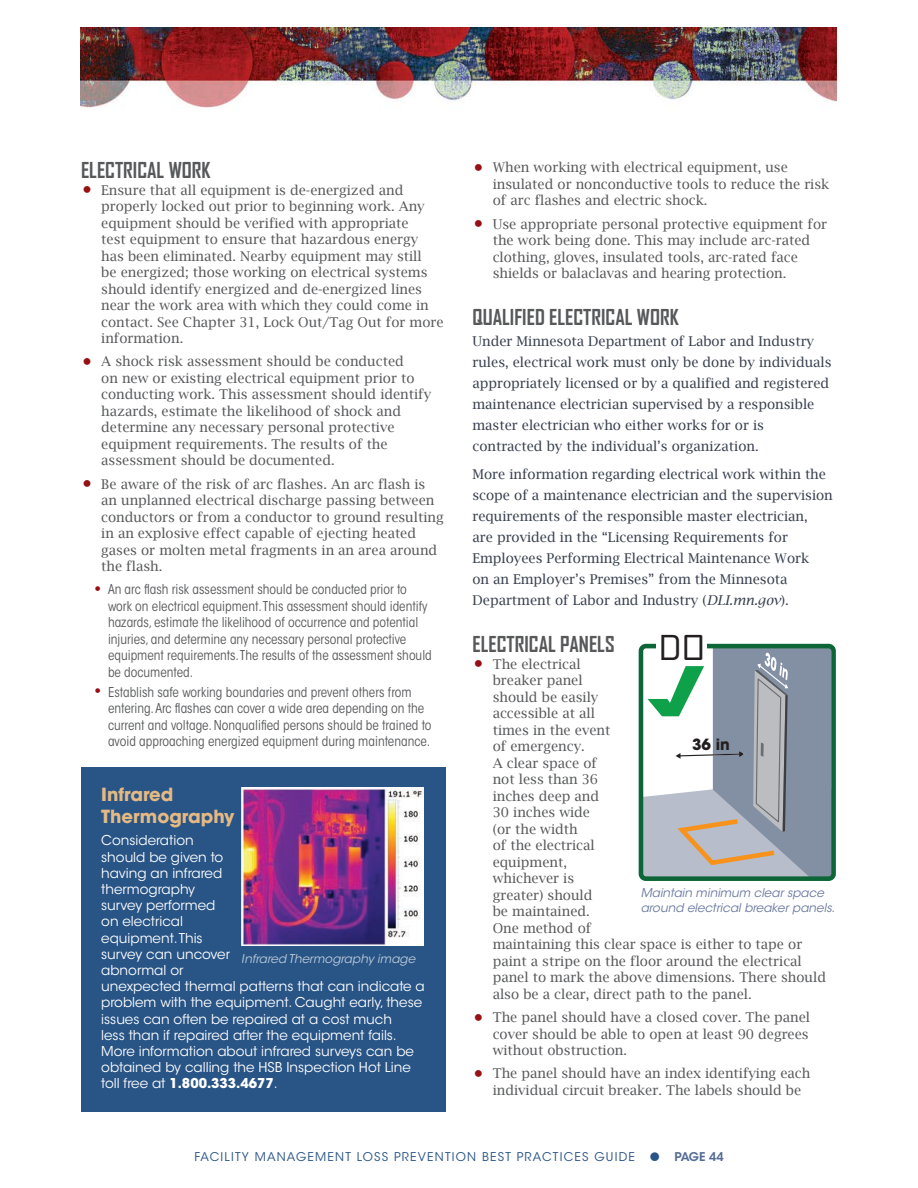
<style>
.page{position:relative;width:918px;height:1188px;background:#fff}
.page>*{position:absolute;margin:0;border:0;box-sizing:border-box;transform-origin:0 0}
.t1{font:900 expanded 65.7px "Agency FB";color:#0fa14a}
.t2{font:expanded 32.85px "Agency FB";color:#231f20}
.Section_Title{font:700 21px "Agency FB";color:#57585a}
.Sidebar_Title{font:700 18px/21.6px "ITC Avant Garde Std";color:#e4b983}
.t3{font:700 15.3px "ITC Avant Garde Std";color:#231f20}
.t4{font:13.5px/16.5px "Lucida Bright";color:#57585a}
.t5{font:13.5px/21px "Lucida Bright";color:#373f4d}
.t6{font:condensed 13.5px/16.5px "ITC Avant Garde Std";color:#57585a}
.List_sidebar_white{font:13.5px/16.2px "ITC Avant Garde Std";color:#fff}
.t7{font:italic 12px/15px "ITC Avant Garde Std";color:#69779f}
.t8{font:12px "ITC Avant Garde Std";letter-spacing:.1em;color:#285486}
.t9{font:italic 12px "ITC Avant Garde Std";color:#fff}
.t10{font:600 12px "ITC Avant Garde Std";letter-spacing:-.025em;color:#546b96}
.s1{font-weight:700}
.s2{font-style:italic}
</style>
<div class="page">
<img style="left:81px;top:27px;width:756px;height:81px">
<div style="left:81px;top:767px;width:365px;height:345px;background:#285486"></div>
<svg style="left:638px;top:643px;width:192px;height:233px"></svg>
<div style="left:639px;top:644px;width:197px;height:237px;border:5px solid #0c6638;border-radius:5px"></div>
<div style="left:657px;top:629px;width:50px;height:34px;background:#fff"></div>
<img style="left:242px;top:788px;width:181px;height:158px">
<p class="Section_Title" style="left:81px;top:157px;width:131px">ELECTRICAL WORK</p>
<p class="t4" style="left:101px;top:181px;width:344px">Ensure that all equipment is de-energized and properly locked out prior to beginning work. Any equipment should be verified with appropriate<br>test equipment to ensure that hazardous energy has been eliminated. Nearby equipment may still<br>be energized; those working on electrical systems should identify energized and de-energized lines near the work area with which they could come in contact. See Chapter 31, Lock Out/Tag Out for more information.</p>
<p class="t4" style="left:101px;top:353px;width:331px">A shock risk assessment should be conducted<br>on new or existing electrical equipment prior to conducting work. This assessment should identify hazards, estimate the likelihood of shock and determine any necessary personal protective equipment requirements. The results of the assessment should be documented.</p>
<p class="t4" style="left:101px;top:475px;width:344px">Be aware of the risk of arc flashes. An arc flash is an unplanned electrical discharge passing between conductors or from a conductor to ground resulting in an explosive effect capable of ejecting heated gases or molten metal fragments in an area around the flash.</p>
<p class="t6" style="left:108px;top:581px;width:325px">An arc flash risk assessment should be conducted prior to work on electrical equipment. This assessment should identify hazards, estimate the likelihood of occurrence and potential injuries, and determine any necessary personal protective equipment requirements. The results of the assessment should be documented.</p>
<p class="t6" style="left:108px;top:683px;width:325px">Establish safe working boundaries and prevent others from entering. Arc flashes can cover a wide area depending on the current and voltage. Nonqualified persons should be trained to avoid approaching energized equipment during maintenance.</p>
<p class="Sidebar_Title" style="left:101px;top:783px;width:135px">Infrared<br>Thermography</p>
<p class="List_sidebar_white" style="left:101px;top:833px;width:325px">Consideration<br>should be given to<br>having an infrared<br>thermography<br>survey performed<br>on electrical<br>equipment. This<br>survey can uncover<br>abnormal or<br>unexpected thermal patterns that can indicate a problem with the equipment. Caught early, these issues can often be repaired at a cost much<br>less than if repaired after the equipment fails.<br>More information about infrared surveys can be obtained by calling the HSB Inspection Hot Line toll free at <span class="s1">1.800.333.4677</span>.</p>
<p class="t9" style="left:242px;top:951px;width:175px">Infrared Thermography image</p>
<p class="t4" style="left:493px;top:159px;width:338px">When working with electrical equipment, use insulated or nonconductive tools to reduce the risk of arc flashes and electric shock.</p>
<p class="t4" style="left:493px;top:216px;width:336px">Use appropriate personal protective equipment for the work being done. This may include arc-rated clothing, gloves, insulated tools, arc-rated face shields or balaclavas and hearing protection.</p>
<p class="Section_Title" style="left:472px;top:304px;width:208px">QUALIFIED ELECTRICAL WORK</p>
<p class="t5" style="left:472px;top:331px;width:361px">Under Minnesota Department of Labor and Industry rules, electrical work must only be done by individuals appropriately licensed or by a qualified and registered maintenance electrician supervised by a responsible master electrician who either works for or is contracted by the individual’s organization.</p>
<p class="t5" style="left:472px;top:464px;width:362px">More information regarding electrical work within the scope of a maintenance electrician and the supervision requirements of the responsible master electrician,<br>are provided in the “Licensing Requirements for Employees Performing Electrical Maintenance Work<br>on an Employer’s Premises” from the Minnesota Department of Labor and Industry (<span class="s2">DLI.mn.gov</span>).</p>
<p class="Section_Title" style="left:472px;top:631px;width:144px">ELECTRICAL PANELS</p>
<p class="t4" style="left:493px;top:656px;width:335px">The electrical<br>breaker panel<br>should be easily<br>accessible at all<br>times in the event<br>of emergency.<br>A clear space of<br>not less than 36<br>inches deep and<br>30 inches wide<br>(or the width<br>of the electrical<br>equipment,<br>whichever is<br>greater) should<br>be maintained.<br>One method of<br>maintaining this clear space is either to tape or paint a stripe on the floor around the electrical panel to mark the above dimensions. There should also be a clear, direct path to the panel.</p>
<p class="t4" style="left:493px;top:1009px;width:319px;text-align:justify">The panel should have a closed cover. The panel cover should be able to open at least 90 degrees without obstruction.</p>
<p class="t4" style="left:493px;top:1065px;width:319px">The panel should have an index identifying each individual circuit breaker. The labels should be</p>
<p class="t2" style="left:658px;top:629px;width:49px">DO</p>
<p class="t1" style="left:645px;top:653px;width:63px">√</p>
<p class="t3" style="left:692px;top:734px;width:39px">36 in</p>
<p class="t7" style="left:641px;top:885px;width:196px">Maintain minimum clear space around electrical breaker panels.</p>
<p class="t8" style="left:194px;top:1149px;width:442px">FACILITY MANAGEMENT LOSS PREVENTION BEST PRACTICES GUIDE</p>
<p class="t10" style="left:674px;top:1149px;width:51px">PAGE 44</p>
</div>
